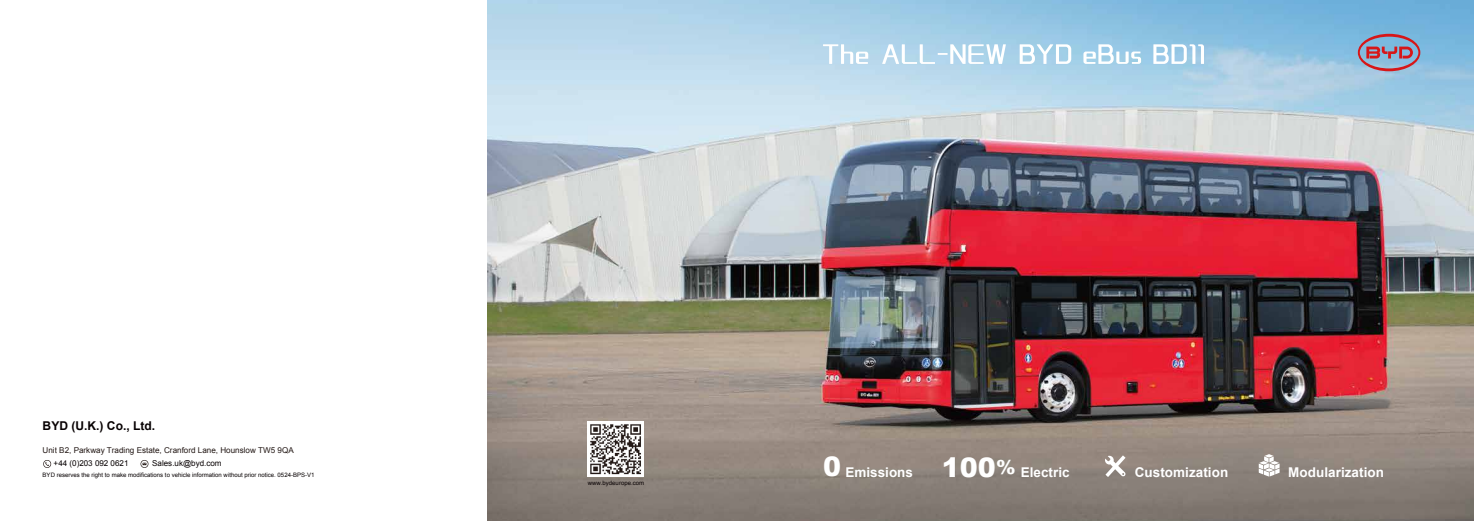
<style>
.page{position:relative;width:1474px;height:521px;background:#fff}
.page>*{position:absolute;margin:0;border:0;box-sizing:border-box;transform-origin:0 0}
.t1{font:700 13.47px "Arial";letter-spacing:.005em;color:#fff}
.t2{font:700 12.16px "Arial";color:#070002}
.t3{font:8.05px "Arial";color:#221714}
.t4{font:8.05px "Arial";color:#070002}
.t5{font:6.04px "Arial";color:#070002}
.s1{font-weight:900;font-size:26.95px}
</style>
<div class="page">
<img style="left:487px;top:0;width:986px;height:521px">
<img style="left:588px;top:421px;width:55px;height:56px">
<svg style="left:140px;top:460px;width:8px;height:8px"></svg>
<svg style="left:43px;top:460px;width:8px;height:8px"></svg>
<svg style="left:1104px;top:455px;width:21px;height:22px"></svg>
<svg style="left:1258px;top:454px;width:21px;height:22px"></svg>
<svg style="left:823px;top:44px;width:45px;height:20px"></svg>
<svg style="left:882px;top:44px;width:123px;height:20px"></svg>
<svg style="left:1357px;top:34px;width:63px;height:37px;background:#9b8ca5"></svg>
<svg style="left:1153px;top:44px;width:50px;height:20px"></svg>
<svg style="left:1019px;top:44px;width:52px;height:20px"></svg>
<svg style="left:1083px;top:44px;width:58px;height:20px"></svg>
<h2 class="t2" style="left:43px;top:417px;width:114px">BYD (U.K.) Co., Ltd.</h2>
<h3 class="t3" style="left:43px;top:445px;width:253px">Unit B2, Parkway Trading Estate, Cranford Lane, Hounslow TW5 9QA</h3>
<p class="t5" style="left:43px;top:471px;width:273px">BYD reserves the right to make modifications to vehicle information without prior notice. 0524-BPS-V1</p>
<h3 class="t4" style="left:54px;top:458px;width:76px">+44 (0)203 092 0621</h3>
<h3 class="t4" style="left:152px;top:458px;width:71px">Sales.uk@byd.com</h3>
<p class="t5" style="left:588px;top:479px;width:58px">www.bydeurope.com</p>
<h1 class="t1" style="left:823px;top:463px;width:248px"><span class="s1">0</span> Emissions <span class="s1">100</span><sup>%</sup> Electric</h1>
<h1 class="t1" style="left:1134px;top:463px;width:95px">Customization</h1>
<h1 class="t1" style="left:1288px;top:463px;width:97px">Modularization</h1>
</div>
